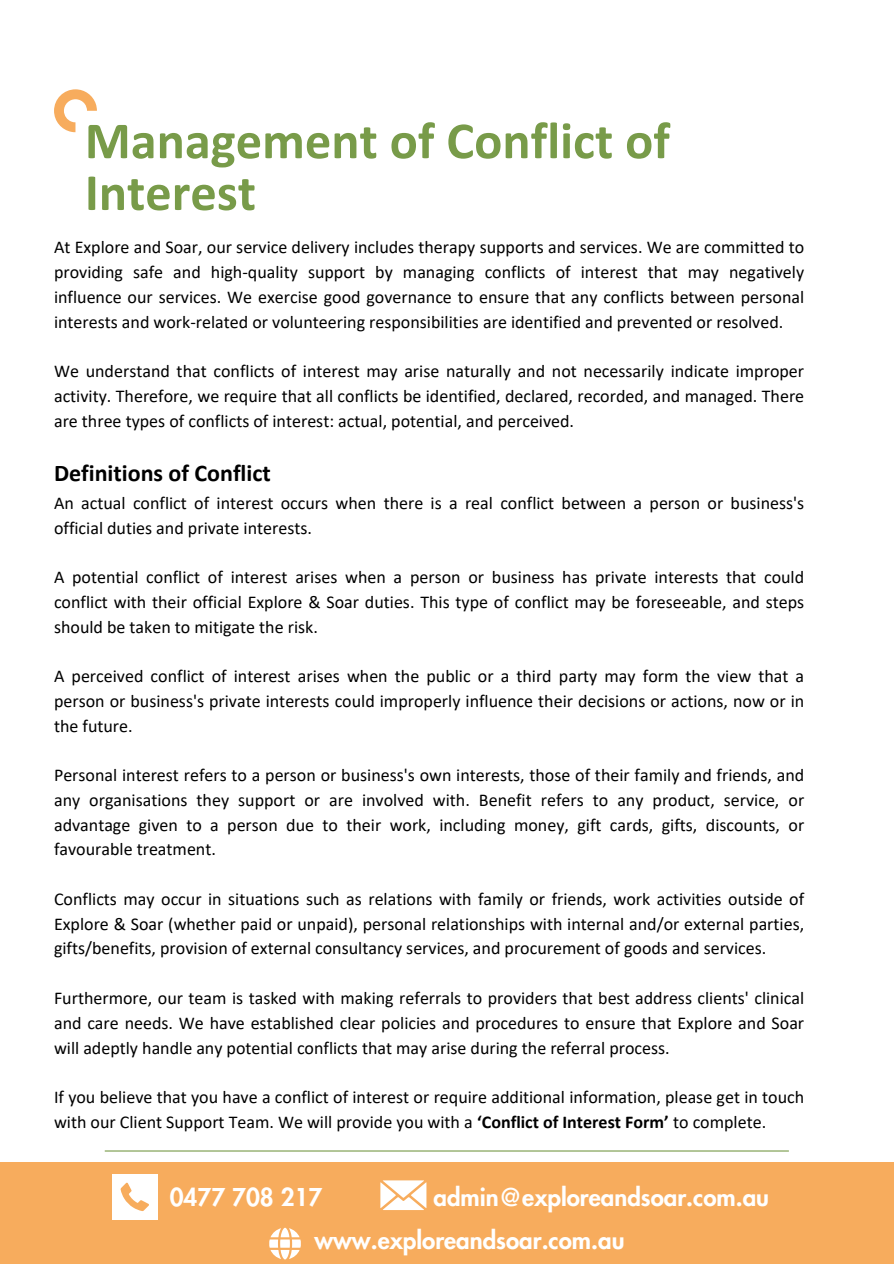
<style>
.page{position:relative;width:894px;height:1264px;background:#fff}
.page>*{position:absolute;margin:0;border:0;box-sizing:border-box;transform-origin:0 0}
.t1{font:700 52.5px/51.8px "Calibri";color:#789b49}
.t2{font:800 24px "Futura LT Pro";color:#fff}
.t3{font:700 24px "Calibri";color:#000}
.t4{font:18px/24.8px "Calibri";color:#000;text-align:justify}
.s1{font-weight:700}
</style>
<div class="page">
<svg style="left:54px;top:89px;width:43px;height:43px"></svg>
<div style="left:0;top:1161px;width:893px;height:102px;background:#f7ac5d"></div>
<svg style="left:380px;top:1180px;width:46px;height:30px"></svg>
<div style="left:112px;top:1174px;width:45px;height:45px;background:#fff"></div>
<svg style="left:120px;top:1182px;width:29px;height:29px"></svg>
<svg style="left:269px;top:1227px;width:32px;height:32px"></svg>
<hr style="left:105px;top:1150px;width:683px;height:1px;background:#789b49">
<p class="t1" style="left:85px;top:119px;width:586px">Management of Conflict of<br>Interest</p>
<p class="t4" style="left:54px;top:236px;width:751px">At Explore and Soar, our service delivery includes therapy supports and services. We are committed to providing safe and high-quality support by managing conflicts of interest that may negatively influence our services. We exercise good governance to ensure that any conflicts between personal interests and work-related or volunteering responsibilities are identified and prevented or resolved.</p>
<p class="t4" style="left:54px;top:360px;width:751px">We understand that conflicts of interest may arise naturally and not necessarily indicate improper activity. Therefore, we require that all conflicts be identified, declared, recorded, and managed. There are three types of conflicts of interest: actual, potential, and perceived.</p>
<p class="t3" style="left:54px;top:462px;width:218px">Definitions of Conflict</p>
<p class="t4" style="left:54px;top:492px;width:751px">An actual conflict of interest occurs when there is a real conflict between a person or business's official duties and private interests.</p>
<p class="t4" style="left:54px;top:566px;width:751px">A potential conflict of interest arises when a person or business has private interests that could conflict with their official Explore &amp; Soar duties. This type of conflict may be foreseeable, and steps should be taken to mitigate the risk.</p>
<p class="t4" style="left:54px;top:665px;width:751px">A perceived conflict of interest arises when the public or a third party may form the view that a person or business's private interests could improperly influence their decisions or actions, now or in the future.</p>
<p class="t4" style="left:54px;top:764px;width:751px">Personal interest refers to a person or business's own interests, those of their family and friends, and any organisations they support or are involved with. Benefit refers to any product, service, or advantage given to a person due to their work, including money, gift cards, gifts, discounts, or favourable treatment.</p>
<p class="t4" style="left:54px;top:888px;width:751px">Conflicts may occur in situations such as relations with family or friends, work activities outside of Explore &amp; Soar (whether paid or unpaid), personal relationships with internal and/or external parties, gifts/benefits, provision of external consultancy services, and procurement of goods and services.</p>
<p class="t4" style="left:54px;top:987px;width:751px">Furthermore, our team is tasked with making referrals to providers that best address clients' clinical and care needs. We have established clear policies and procedures to ensure that Explore and Soar will adeptly handle any potential conflicts that may arise during the referral process.</p>
<p class="t4" style="left:54px;top:1086px;width:751px">If you believe that you have a conflict of interest or require additional information, please get in touch with our Client Support Team. We will provide you with a <span class="s1">‘Conflict of Interest Form’</span> to complete.</p>
<p class="t2" style="left:170px;top:1185px;width:154px">0477 708 217</p>
<p class="t2" style="left:433px;top:1185px;width:337px">admin@exploreandsoar.com.au</p>
<h1 class="t2" style="left:314px;top:1228px;width:311px">www.exploreandsoar.com.au</h1>
</div>
